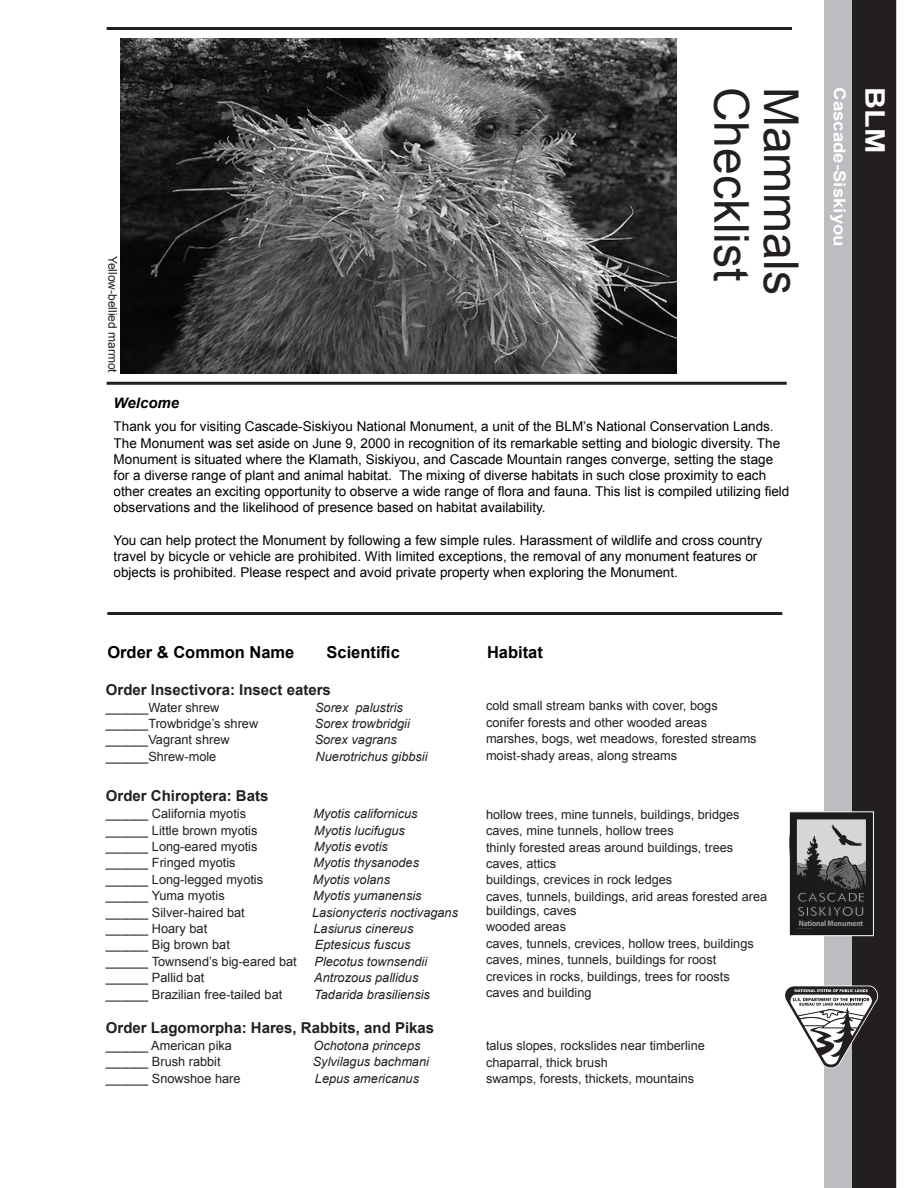
<style>
.page{position:relative;width:918px;height:1188px;background:#fff}
.page>*{position:absolute;margin:0;border:0;box-sizing:border-box;transform-origin:0 0}
.t1{font:48px "Arial";color:#231f20}
.t2{font:700 27px "Arial";color:#fff;scale:1.13 1}
.Normal_wrd_1{font:700 16.5px "Arial";color:#000}
.t3{font:700 16.5px "Arial";color:#fff;scale:1.13 1}
.t4{font:700 15px "Arial";color:#231f20}
.Normal_wrd_1-2{font:italic 700 15px "Arial";color:#000}
.Normal_wrd_1-3{font:13.5px/16.2px "Arial";color:#000}
.t5{font:13.05px/14.2px "Motor Oil 1937 M54";color:#9e9b9b;scale:1.1 1}
.t6{font:12.75px/14.2px "Arial";color:#231f20}
.t7{font:italic 12.75px "Arial";color:#231f20}
.t8{font:12px "Arial";color:#231f20}
.t9{font:700 8.1px "Myriad Pro";letter-spacing:-.01em;color:#9e9b9b;scale:.91 1}
</style>
<div class="page">
<div style="left:852px;top:1px;width:43px;height:1186px;background:#231f20"></div>
<div style="left:851px;top:0;width:45px;height:1188px;border:2px solid #231f20"></div>
<hr style="left:107px;top:27px;width:685px;height:3px;background:#231f20">
<hr style="left:107px;top:382px;width:680px;height:3px;background:#231f20">
<hr style="left:107px;top:612px;width:675px;height:3px;background:#231f20">
<div style="left:824px;top:0;width:28px;height:1188px;background:#bcbdc0"></div>
<svg style="left:785px;top:985px;width:93px;height:83px"></svg>
<svg style="left:790px;top:814px;width:76px;height:120px;background:#585757"></svg>
<div style="left:788px;top:812px;width:86px;height:124px;border:1px solid #fff"></div>
<img style="left:121px;top:38px;width:555px;height:336px">
<p class="t8" style="left:121px;top:256px;width:118px;rotate:90deg">Yellow-bellied marmot</p>
<p class="t1" style="left:763px;top:87px;width:196px;rotate:90deg">Checklist</p>
<p class="t1" style="left:812px;top:87px;width:209px;rotate:90deg">Mammals</p>
<p class="Normal_wrd_1-2" style="left:114px;top:393px;width:67px">Welcome</p>
<p class="Normal_wrd_1-3" style="left:114px;top:419px;width:677px">Thank you for visiting Cascade-Siskiyou National Monument, a unit of the BLM’s National Conservation Lands.<br>The Monument was set aside on June 9, 2000 in recognition of its remarkable setting and biologic diversity. The Monument is situated where the Klamath, Siskiyou, and Cascade Mountain ranges converge, setting the stage for a diverse range of plant and animal habitat. The mixing of diverse habitats in such close proximity to each other creates an exciting opportunity to observe a wide range of flora and fauna. This list is compiled utilizing field observations and the likelihood of presence based on habitat availability.</p>
<p class="Normal_wrd_1-3" style="left:114px;top:532px;width:650px">You can help protect the Monument by following a few simple rules. Harassment of wildlife and cross country travel by bicycle or vehicle are prohibited. With limited exceptions, the removal of any monument features or objects is prohibited. Please respect and avoid private property when exploring the Monument.</p>
<p class="Normal_wrd_1" style="left:107px;top:641px;width:189px">Order &amp; Common Name</p>
<p class="Normal_wrd_1" style="left:327px;top:641px;width:75px">Scientific</p>
<p class="Normal_wrd_1" style="left:487px;top:641px;width:57px">Habitat</p>
<p class="t3" style="left:851px;top:87px;width:143px;rotate:90deg">Cascade-Siskiyou</p>
<p class="t2" style="left:893px;top:87px;width:60px;rotate:90deg">BLM</p>
<p class="t4" style="left:106px;top:680px;width:227px">Order Insectivora: Insect eaters</p>
<p class="t6" style="left:106px;top:700px;width:115px">______Water shrew</p>
<p class="t7" style="left:315px;top:699px;width:89px">Sorex palustris</p>
<p class="t6" style="left:106px;top:717px;width:154px">______Trowbridge’s shrew</p>
<p class="t7" style="left:315px;top:715px;width:96px">Sorex trowbridgii</p>
<p class="t6" style="left:106px;top:733px;width:125px">______Vagrant shrew</p>
<p class="t7" style="left:315px;top:732px;width:84px">Sorex vagrans</p>
<p class="t6" style="left:106px;top:749px;width:112px">______Shrew-mole</p>
<p class="t7" style="left:316px;top:748px;width:113px">Nuerotrichus gibbsii</p>
<p class="t4" style="left:106px;top:786px;width:164px">Order Chiroptera: Bats</p>
<p class="t6" style="left:106px;top:807px;width:142px">______ California myotis</p>
<p class="t7" style="left:313px;top:805px;width:106px">Myotis californicus</p>
<p class="t6" style="left:106px;top:823px;width:153px">______ Little brown myotis</p>
<p class="t7" style="left:314px;top:822px;width:92px">Myotis lucifugus</p>
<p class="t6" style="left:106px;top:839px;width:153px">______ Long-eared myotis</p>
<p class="t7" style="left:314px;top:838px;width:75px">Myotis evotis</p>
<p class="t6" style="left:106px;top:856px;width:131px">______ Fringed myotis</p>
<p class="t7" style="left:313px;top:855px;width:107px">Myotis thysanodes</p>
<p class="t6" style="left:106px;top:872px;width:159px">______ Long-legged myotis</p>
<p class="t7" style="left:313px;top:871px;width:79px">Myotis volans</p>
<p class="t6" style="left:106px;top:889px;width:120px">______ Yuma myotis</p>
<p class="t7" style="left:313px;top:887px;width:110px">Myotis yumanensis</p>
<p class="t6" style="left:106px;top:905px;width:140px">______ Silver-haired bat</p>
<p class="t7" style="left:312px;top:904px;width:147px">Lasionycteris noctivagans</p>
<p class="t6" style="left:106px;top:922px;width:103px">______ Hoary bat</p>
<p class="t7" style="left:314px;top:920px;width:101px">Lasiurus cinereus</p>
<p class="t6" style="left:106px;top:938px;width:126px">______ Big brown bat</p>
<p class="t7" style="left:315px;top:937px;width:97px">Eptesicus fuscus</p>
<p class="t6" style="left:106px;top:954px;width:192px">______ Townsend’s big-eared bat</p>
<p class="t7" style="left:315px;top:953px;width:114px">Plecotus townsendii</p>
<p class="t6" style="left:106px;top:971px;width:100px">______ Pallid bat</p>
<p class="t7" style="left:314px;top:969px;width:106px">Antrozous pallidus</p>
<p class="t6" style="left:106px;top:987px;width:178px">______ Brazilian free-tailed bat</p>
<p class="t7" style="left:314px;top:986px;width:117px">Tadarida brasiliensis</p>
<p class="t4" style="left:106px;top:1018px;width:330px">Order Lagomorpha: Hares, Rabbits, and Pikas</p>
<p class="t6" style="left:106px;top:1038px;width:128px">______ American pika</p>
<p class="t7" style="left:314px;top:1037px;width:109px">Ochotona princeps</p>
<p class="t6" style="left:106px;top:1055px;width:116px">______ Brush rabbit</p>
<p class="t7" style="left:313px;top:1054px;width:118px">Sylvilagus bachmani</p>
<p class="t6" style="left:106px;top:1072px;width:136px">______ Snowshoe hare</p>
<p class="t7" style="left:315px;top:1071px;width:106px">Lepus americanus</p>
<p class="t6" style="left:486px;top:699px;width:233px">cold small stream banks with cover, bogs</p>
<p class="t6" style="left:486px;top:715px;width:223px">conifer forests and other wooded areas</p>
<p class="t6" style="left:486px;top:732px;width:272px">marshes, bogs, wet meadows, forested streams</p>
<p class="t6" style="left:486px;top:748px;width:193px">moist-shady areas, along streams</p>
<p class="t6" style="left:486px;top:807px;width:255px">hollow trees, mine tunnels, buildings, bridges</p>
<p class="t6" style="left:486px;top:824px;width:189px">caves, mine tunnels, hollow trees</p>
<p class="t6" style="left:486px;top:840px;width:249px">thinly forested areas around buildings, trees</p>
<p class="t6" style="left:486px;top:856px;width:72px">caves, attics</p>
<p class="t6" style="left:486px;top:873px;width:188px">buildings, crevices in rock ledges</p>
<p class="t6" style="left:486px;top:889px;width:283px">caves, tunnels, buildings, arid areas forested area buildings, caves</p>
<p class="t6" style="left:486px;top:920px;width:82px">wooded areas</p>
<p class="t6" style="left:486px;top:936px;width:269px">caves, tunnels, crevices, hollow trees, buildings</p>
<p class="t6" style="left:486px;top:953px;width:232px">caves, mines, tunnels, buildings for roost</p>
<p class="t6" style="left:486px;top:969px;width:245px">crevices in rocks, buildings, trees for roosts</p>
<p class="t6" style="left:486px;top:986px;width:107px">caves and building</p>
<p class="t6" style="left:486px;top:1039px;width:220px">talus slopes, rockslides near timberline</p>
<p class="t6" style="left:486px;top:1055px;width:123px">chaparral, thick brush</p>
<p class="t6" style="left:486px;top:1072px;width:210px">swamps, forests, thickets, mountains</p>
<p class="t5" style="left:797px;top:891px;width:63px">CASCADE<br>SISKIYOU</p>
<p class="t9" style="left:799px;top:918px;width:72px">National Monument</p>
</div>
